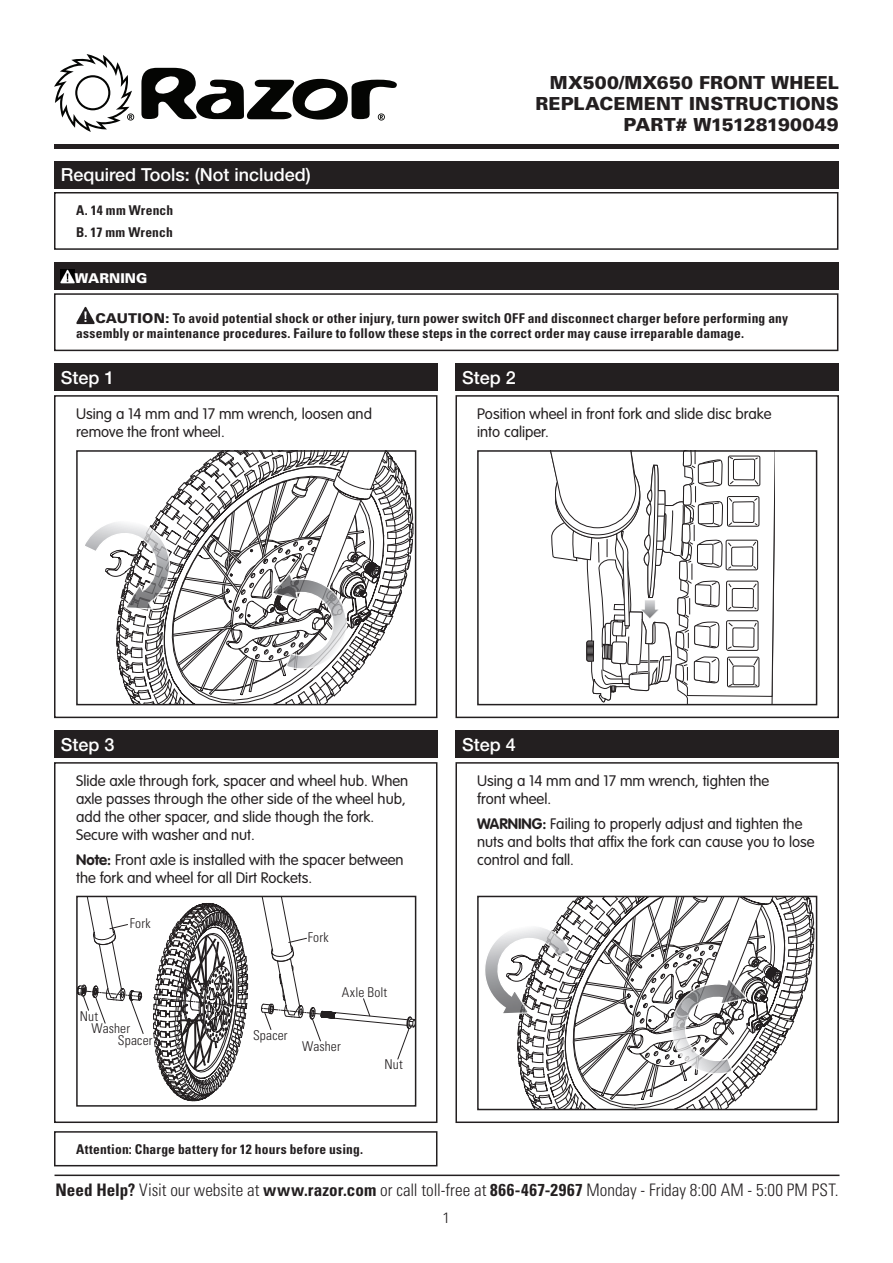
<style>
.page{position:relative;width:893px;height:1263px;background:#fff}
.page>*{position:absolute;margin:0;border:0;box-sizing:border-box;transform-origin:0 0}
.Step_Header{font:500 18px "Helvetica Neue LT Std";color:#fff}
.CONTENT_-_CHECK_BOX{font:900 18px/21px "Univers LT Std";letter-spacing:.005em;color:#231f20;text-align:right}
.CONTENT_-_CHECK_BOX-2{font:900 18px "Univers LT Std";letter-spacing:-.015em;color:#231f20}
.t1{font:300 condensed 17.25px "Univers LT Std";color:#231f20}
.SERVICE_BULLETIN_COP{font:300 15px/18px "VAG Rounded Std";color:#231f20}
.t2{font:300 15px "Univers LT Std";color:#231f20}
.CONTENT_-_BOLD__COND{font:700 condensed 13.5px/15.8px "Univers LT Std";letter-spacing:.015em;color:#231f20}
.t3{font:300 condensed 13.5px "Univers LT Std";letter-spacing:.01em;color:#231f20}
.Step_Header-2{font:900 13.5px "Univers LT Std";color:#fff}
.s1{font-weight:900;font-stretch:normal}
.s2{font-weight:700}
</style>
<div class="page">
<hr style="left:55px;top:1174px;width:784px;height:2px;background:#231f20">
<svg style="left:54px;top:54px;width:80px;height:77px"></svg>
<svg style="left:141px;top:68px;width:256px;height:53px"></svg>
<div style="left:54px;top:144px;width:785px;height:5px;background:#231f20"></div>
<svg style="left:550px;top:453px;width:224px;height:249px"></svg>
<div style="left:477px;top:450px;width:340px;height:255px;border:2px solid #231f20"></div>
<svg style="left:797px;top:899px;width:17px;height:113px"></svg>
<svg style="left:557px;top:899px;width:240px;height:184px"></svg>
<svg style="left:485px;top:921px;width:269px;height:186px"></svg>
<div style="left:477px;top:896px;width:340px;height:214px;border:2px solid #231f20"></div>
<svg style="left:217px;top:453px;width:196px;height:155px"></svg>
<svg style="left:156px;top:455px;width:240px;height:223px"></svg>
<svg style="left:85px;top:516px;width:268px;height:186px"></svg>
<div style="left:76px;top:450px;width:340px;height:255px;border:2px solid #231f20"></div>
<svg style="left:83px;top:903px;width:330px;height:198px"></svg>
<div style="left:76px;top:896px;width:340px;height:211px;border:2px solid #231f20"></div>
<img style="left:77px;top:306px;width:18px;height:18px">
<div style="left:54px;top:364px;width:383px;height:27px;background:#231f20"></div>
<div style="left:54px;top:731px;width:383px;height:27px;background:#231f20"></div>
<div style="left:54px;top:161px;width:784px;height:27px;background:#231f20"></div>
<div style="left:54px;top:263px;width:784px;height:27px;background:#231f20"></div>
<img style="left:61px;top:270px;width:14px;height:13px">
<div style="left:455px;top:364px;width:384px;height:27px;background:#231f20"></div>
<div style="left:455px;top:731px;width:384px;height:27px;background:#231f20"></div>
<div style="left:54px;top:395px;width:383px;height:323px;border:2px solid #231f20"></div>
<div style="left:54px;top:762px;width:383px;height:361px;border:2px solid #231f20"></div>
<div style="left:54px;top:192px;width:784px;height:58px;border:2px solid #231f20"></div>
<div style="left:54px;top:293px;width:784px;height:58px;border:2px solid #231f20"></div>
<div style="left:455px;top:395px;width:384px;height:323px;border:2px solid #231f20"></div>
<div style="left:455px;top:762px;width:384px;height:361px;border:2px solid #231f20"></div>
<div style="left:54px;top:1131px;width:383px;height:35px;border:2px solid #231f20"></div>
<p class="Step_Header" style="left:61px;top:164px;width:252px">Required Tools: (Not included)</p>
<p class="CONTENT_-_BOLD__COND" style="left:76px;top:202px;width:99px">A. 14 mm Wrench</p>
<p class="CONTENT_-_BOLD__COND" style="left:76px;top:224px;width:98px">B. 17 mm Wrench</p>
<p class="Step_Header-2" style="left:75px;top:269px;width:74px">WARNING</p>
<p class="CONTENT_-_CHECK_BOX" style="left:535px;top:72px;width:305px">MX500/MX650 FRONT WHEEL<br>REPLACEMENT INSTRUCTIONS</p>
<p class="CONTENT_-_CHECK_BOX-2" style="left:624px;top:114px;width:217px">PART# W15128190049</p>
<p class="CONTENT_-_BOLD__COND" style="left:76px;top:310px;width:713px;text-indent:19px"><span class="s1">CAUTION:</span> To avoid potential shock or other injury, turn power switch OFF and disconnect charger before performing any assembly or maintenance procedures. Failure to follow these steps in the correct order may cause irreparable damage.</p>
<p class="Step_Header" style="left:61px;top:367px;width:55px">Step 1</p>
<p class="SERVICE_BULLETIN_COP" style="left:76px;top:406px;width:297px">Using a 14 mm and 17 mm wrench, loosen and remove the front wheel.</p>
<p class="Step_Header" style="left:462px;top:367px;width:55px">Step 2</p>
<p class="SERVICE_BULLETIN_COP" style="left:477px;top:406px;width:296px">Position wheel in front fork and slide disc brake into caliper.</p>
<p class="Step_Header" style="left:61px;top:734px;width:55px">Step 3</p>
<p class="SERVICE_BULLETIN_COP" style="left:76px;top:773px;width:334px">Slide axle through fork, spacer and wheel hub. When axle passes through the other side of the wheel hub, add the other spacer, and slide though the fork.<br>Secure with washer and nut.</p>
<p class="SERVICE_BULLETIN_COP" style="left:76px;top:851px;width:329px"><span class="s2">Note:</span> Front axle is installed with the spacer between the fork and wheel for all Dirt Rockets.</p>
<p class="t3" style="left:130px;top:915px;width:23px">Fork</p>
<p class="t3" style="left:80px;top:1008px;width:20px">Nut</p>
<p class="t3" style="left:91px;top:1020px;width:40px">Washer</p>
<p class="t3" style="left:118px;top:1032px;width:36px">Spacer</p>
<p class="t3" style="left:308px;top:929px;width:23px">Fork</p>
<p class="t3" style="left:253px;top:1027px;width:36px">Spacer</p>
<p class="t3" style="left:342px;top:984px;width:47px">Axle Bolt</p>
<p class="t3" style="left:302px;top:1038px;width:40px">Washer</p>
<p class="t3" style="left:384px;top:1056px;width:20px">Nut</p>
<p class="CONTENT_-_BOLD__COND" style="left:76px;top:1141px;width:288px">Attention: Charge battery for 12 hours before using.</p>
<p class="Step_Header" style="left:462px;top:734px;width:55px">Step 4</p>
<p class="SERVICE_BULLETIN_COP" style="left:477px;top:773px;width:294px">Using a 14 mm and 17 mm wrench, tighten the front wheel.</p>
<p class="SERVICE_BULLETIN_COP" style="left:477px;top:815px;width:339px"><span class="s2">WARNING:</span> Failing to properly adjust and tighten the nuts and bolts that affix the fork can cause you to lose control and fall.</p>
<p class="t1" style="left:55px;top:1179px;width:785px"><span class="s2">Need Help?</span> Visit our website at <span class="s2">www.razor.com</span> or call toll-free at <span class="s2">866-467-2967</span> Monday - Friday 8:00 AM - 5:00 PM PST.</p>
<p class="t2" style="left:442px;top:1208px;width:10px">1</p>
</div>
